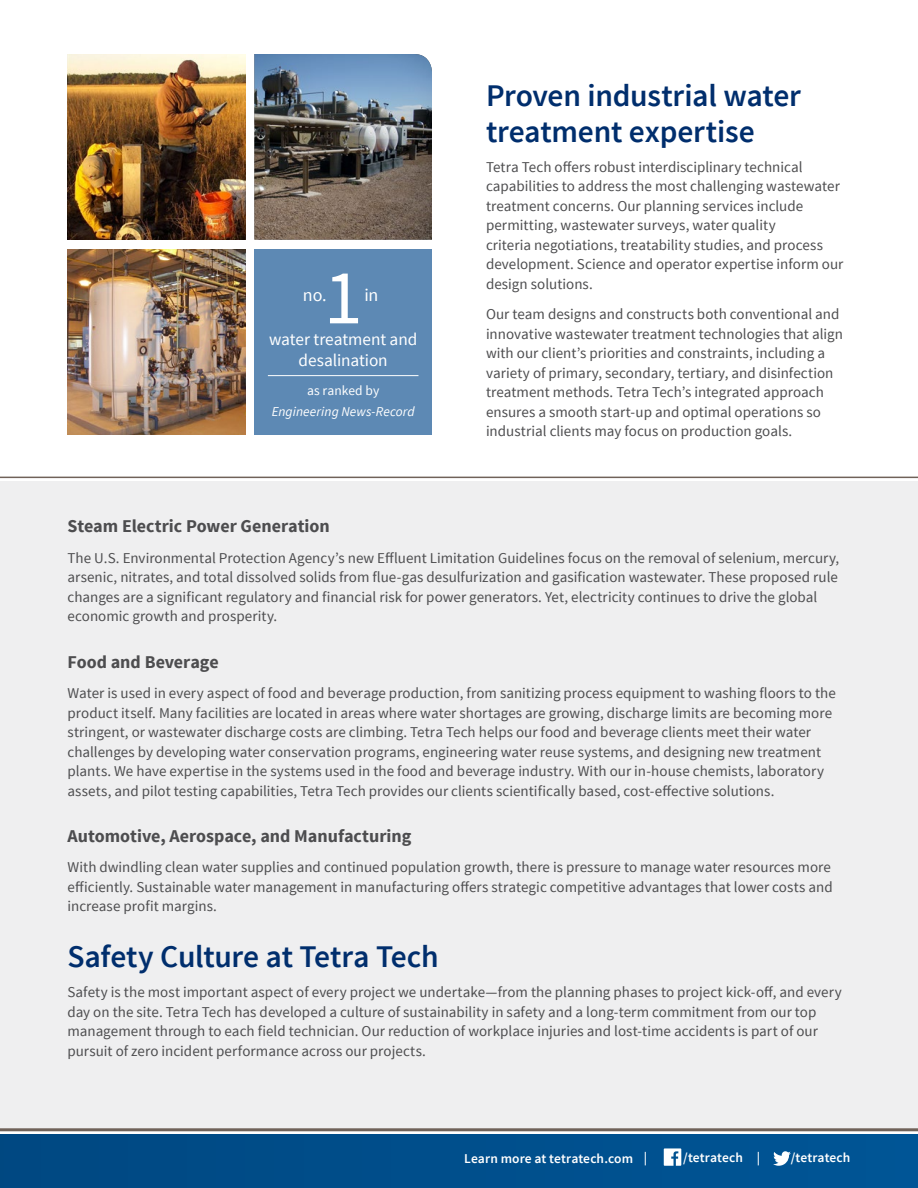
<style>
.page{position:relative;width:918px;height:1188px;background:#fff}
.page>*{position:absolute;margin:0;border:0;box-sizing:border-box;transform-origin:0 0}
.t1{font:78px "Source Sans Pro";color:#fff}
.t2{font:600 31.5px/36px "Source Sans Pro";letter-spacing:-.005em;color:#002e6d}
.t3{font:700 18px "Source Sans Pro";color:#4d4d4f}
.t4{font:18px "Source Sans Pro";color:#fff}
.t5{font:17.25px/20.7px "Source Sans Pro";letter-spacing:-.005em;color:#fff;text-align:center}
.t6{font:15px/19.5px "Source Sans Pro";color:#4d4d4f}
.t7{font:600 13.5px "Source Sans Pro";letter-spacing:.005em;color:#fff}
.t8{font:italic 13.5px "Source Sans Pro";letter-spacing:.005em;color:#fff}
.t9{font:13.5px "Source Sans Pro";letter-spacing:.005em;color:#fff}
</style>
<div class="page">
<div style="left:0;top:1134px;width:918px;height:54px;background:#004f8c"></div>
<div style="left:0;top:481px;width:918px;height:648px;background:#efeff0"></div>
<hr style="left:0;top:1128px;width:918px;height:3px;background:#706259">
<hr style="left:0;top:477px;width:918px;height:1px;background:#706259">
<svg style="left:664px;top:1148px;width:17px;height:18px"></svg>
<svg style="left:773px;top:1151px;width:18px;height:15px"></svg>
<img style="left:68px;top:54px;width:177px;height:186px">
<img style="left:254px;top:54px;width:178px;height:186px">
<img style="left:68px;top:249px;width:177px;height:186px">
<div style="left:254px;top:249px;width:178px;height:186px;background:#5d89b4"></div>
<hr style="left:268px;top:375px;width:150px;height:1px;background:#fff">
<h1 class="t1" style="left:324px;top:249px;width:40px">1</h1>
<p class="t5" style="left:269px;top:329px;width:150px">water treatment and desalination</p>
<p class="t9" style="left:307px;top:382px;width:74px">as ranked by</p>
<p class="t8" style="left:272px;top:403px;width:144px">Engineering News-Record</p>
<p class="t4" style="left:303px;top:284px;width:77px">no. in</p>
<h2 class="t2" style="left:486px;top:78px;width:317px">Proven industrial water treatment expertise</h2>
<p class="t6" style="left:486px;top:157px;width:359px">Tetra Tech offers robust interdisciplinary technical capabilities to address the most challenging wastewater treatment concerns. Our planning services include permitting, wastewater surveys, water quality<br>criteria negotiations, treatability studies, and process development. Science and operator expertise inform our design solutions.</p>
<p class="t6" style="left:486px;top:305px;width:359px">Our team designs and constructs both conventional and innovative wastewater treatment technologies that align with our client’s priorities and constraints, including a variety of primary, secondary, tertiary, and disinfection treatment methods. Tetra Tech’s integrated approach ensures a smooth start-up and optimal operations so industrial clients may focus on production goals.</p>
<p class="t3" style="left:67px;top:515px;width:264px">Steam Electric Power Generation</p>
<p class="t6" style="left:68px;top:548px;width:773px">The U.S. Environmental Protection Agency’s new Effluent Limitation Guidelines focus on the removal of selenium, mercury, arsenic, nitrates, and total dissolved solids from flue-gas desulfurization and gasification wastewater. These proposed rule changes are a significant regulatory and financial risk for power generators. Yet, electricity continues to drive the global economic growth and prosperity.</p>
<p class="t3" style="left:68px;top:650px;width:153px">Food and Beverage</p>
<p class="t6" style="left:68px;top:684px;width:770px">Water is used in every aspect of food and beverage production, from sanitizing process equipment to washing floors to the product itself. Many facilities are located in areas where water shortages are growing, discharge limits are becoming more stringent, or wastewater discharge costs are climbing. Tetra Tech helps our food and beverage clients meet their water challenges by developing water conservation programs, engineering water reuse systems, and designing new treatment plants. We have expertise in the systems used in the food and beverage industry. With our in-house chemists, laboratory assets, and pilot testing capabilities, Tetra Tech provides our clients scientifically based, cost-effective solutions.</p>
<p class="t3" style="left:68px;top:825px;width:345px">Automotive, Aerospace, and Manufacturing</p>
<p class="t6" style="left:68px;top:858px;width:767px">With dwindling clean water supplies and continued population growth, there is pressure to manage water resources more efficiently. Sustainable water management in manufacturing offers strategic competitive advantages that lower costs and increase profit margins.</p>
<h2 class="t2" style="left:68px;top:939px;width:373px">Safety Culture at Tetra Tech</h2>
<p class="t6" style="left:68px;top:983px;width:776px">Safety is the most important aspect of every project we undertake—from the planning phases to project kick-off, and every day on the site. Tetra Tech has developed a culture of sustainability in safety and a long-term commitment from our top management through to each field technician. Our reduction of workplace injuries and lost-time accidents is part of our pursuit of zero incident performance across our projects.</p>
<p class="t7" style="left:464px;top:1150px;width:170px">Learn more at tetratech.com</p>
<p class="t7" style="left:644px;top:1149px;width:5px">|</p>
<p class="t7" style="left:683px;top:1149px;width:79px">/tetratech |</p>
<p class="t7" style="left:791px;top:1149px;width:61px">/tetratech</p>
</div>
